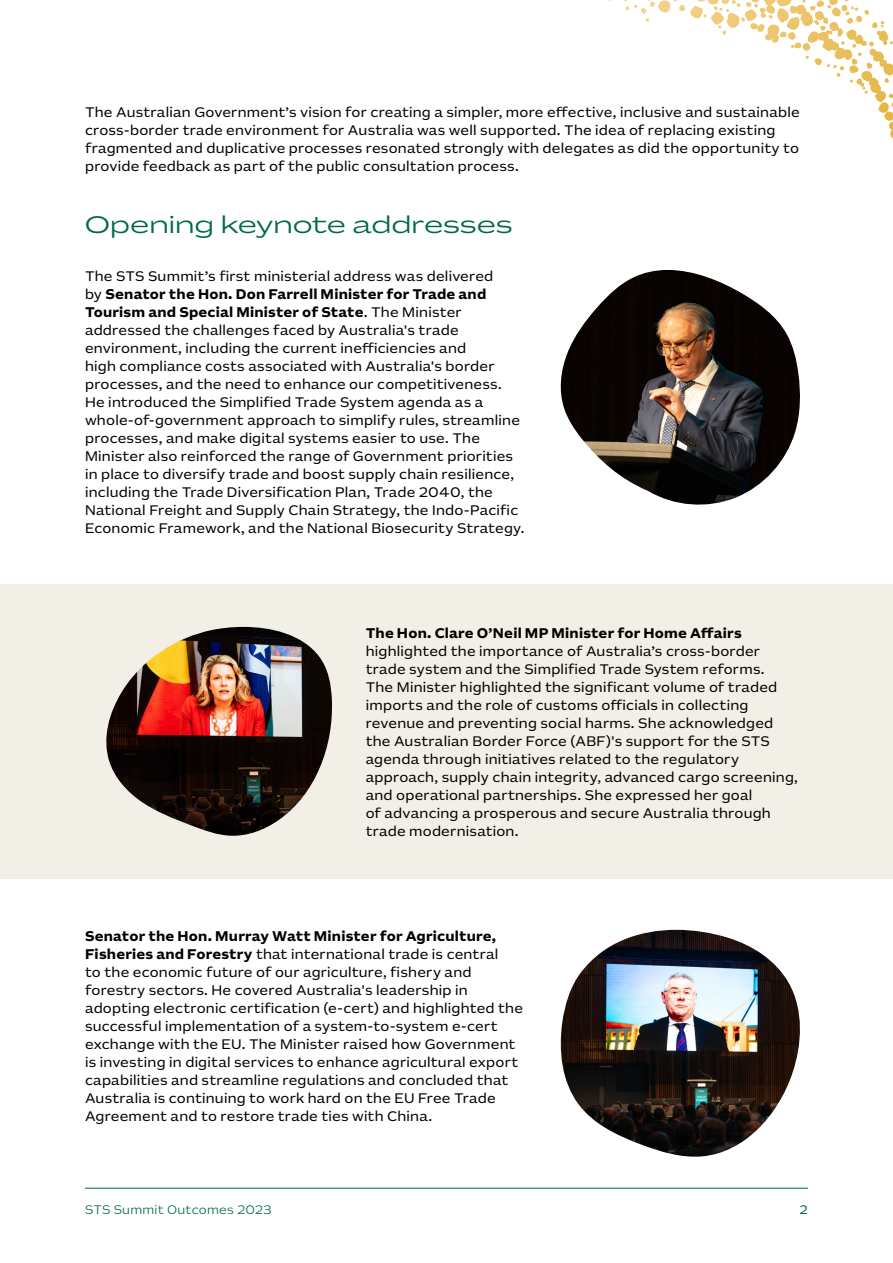
<style>
.page{position:relative;width:893px;height:1263px;background:#fff}
.page>*{position:absolute;margin:0;border:0;box-sizing:border-box;transform-origin:0 0}
.Heading_1{font:300 24px "AU Sans BETA Display";letter-spacing:.025em;color:#00694b}
.Body_Copy{font:14.25px/18px "AU Sans BETA Text";letter-spacing:.015em;color:#000}
.t1{font:300 12.75px "AU Sans BETA Text";letter-spacing:.02em;color:#00694b}
.t2{font:12.75px "AU Sans BETA Text";color:#00694b}
.s1{font-weight:700}
</style>
<div class="page">
<div style="left:0;top:584px;width:893px;height:295px;background:#f2f0e6"></div>
<img style="left:560px;top:270px;width:240px;height:235px">
<img style="left:106px;top:627px;width:226px;height:209px">
<img style="left:560px;top:930px;width:240px;height:227px">
<hr style="left:85px;top:1188px;width:723px;height:1px;background:#00694b">
<p class="Body_Copy" style="left:85px;top:104px;width:716px">The Australian Government’s vision for creating a simpler, more effective, inclusive and sustainable cross-border trade environment for Australia was well supported. The idea of replacing existing fragmented and duplicative processes resonated strongly with delegates as did the opportunity to provide feedback as part of the public consultation process.</p>
<h1 class="Heading_1" style="left:85px;top:213px;width:429px">Opening keynote addresses</h1>
<p class="Body_Copy" style="left:85px;top:267px;width:441px">The STS Summit’s first ministerial address was delivered<br>by <span class="s1">Senator the Hon. Don Farrell Minister for Trade and Tourism and Special Minister of State</span>. The Minister addressed the challenges faced by Australia's trade environment, including the current inefficiencies and<br>high compliance costs associated with Australia's border processes, and the need to enhance our competitiveness.<br>He introduced the Simplified Trade System agenda as a whole-of-government approach to simplify rules, streamline processes, and make digital systems easier to use. The Minister also reinforced the range of Government priorities in place to diversify trade and boost supply chain resilience, including the Trade Diversification Plan, Trade 2040, the National Freight and Supply Chain Strategy, the Indo-Pacific Economic Framework, and the National Biosecurity Strategy.</p>
<p class="Body_Copy" style="left:366px;top:624px;width:434px"><span class="s1">The Hon. Clare O’Neil MP Minister for Home Affairs </span>highlighted the importance of Australia’s cross-border trade system and the Simplified Trade System reforms.<br>The Minister highlighted the significant volume of traded imports and the role of customs officials in collecting revenue and preventing social harms. She acknowledged the Australian Border Force (ABF)'s support for the STS agenda through initiatives related to the regulatory approach, supply chain integrity, advanced cargo screening, and operational partnerships. She expressed her goal<br>of advancing a prosperous and secure Australia through trade modernisation.</p>
<p class="Body_Copy" style="left:85px;top:927px;width:439px"><span class="s1">Senator the Hon. Murray Watt Minister for Agriculture, Fisheries and Forestry</span> that international trade is central<br>to the economic future of our agriculture, fishery and forestry sectors. He covered Australia's leadership in adopting electronic certification (e-cert) and highlighted the successful implementation of a system-to-system e-cert exchange with the EU. The Minister raised how Government is investing in digital services to enhance agricultural export capabilities and streamline regulations and concluded that Australia is continuing to work hard on the EU Free Trade Agreement and to restore trade ties with China.</p>
<p class="t1" style="left:85px;top:1203px;width:188px">STS Summit Outcomes 2023</p>
<p class="t2" style="left:800px;top:1203px;width:10px">2</p>
</div>
